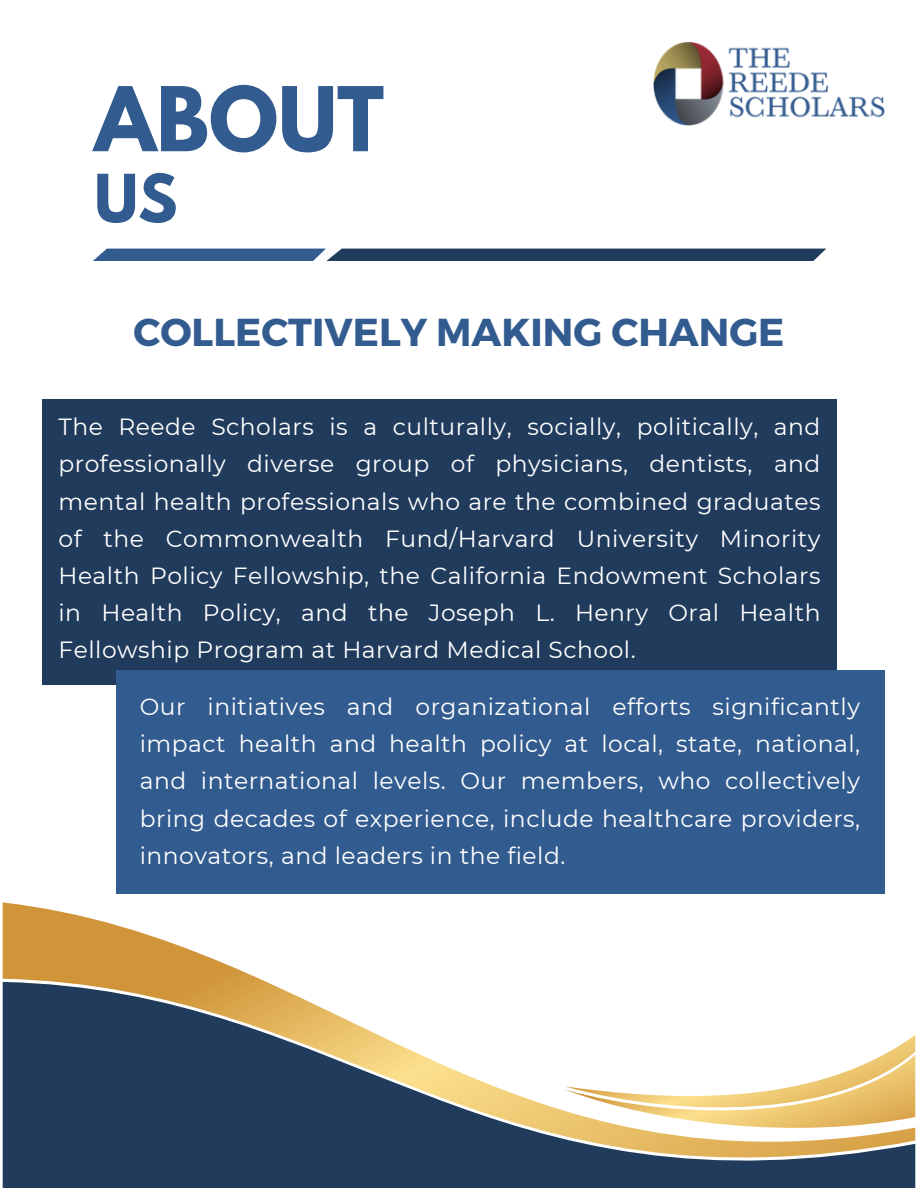
<style>
.page{position:relative;width:918px;height:1188px;background:#fff}
.page>*{position:absolute;margin:0;border:0;box-sizing:border-box;transform-origin:0 0}
.t1{font:700 79.05px "League Spartan";color:#325b8f}
.t2{font:700 58.65px "League Spartan";color:#325b8f}
.t3{font:700 38.85px "Montserrat";color:#325b8f}
.t4{font:23.4px/37.2px "Montserrat";letter-spacing:.02em;color:#fff;text-align:justify}
</style>
<div class="page">
<div style="left:42px;top:400px;width:795px;height:285px;background:#213b5d"></div>
<div style="left:116px;top:671px;width:768px;height:223px;background:#325b8f"></div>
<svg style="left:3px;top:902px;width:264px;height:80px;fill:#d09539"></svg>
<svg style="left:3px;top:982px;width:912px;height:206px;fill:#213b5d"></svg>
<svg style="left:564px;top:1035px;width:351px;height:105px"></svg>
<svg style="left:93px;top:249px;width:733px;height:12px;background:#2e4c72"></svg>
<img style="left:654px;top:42px;width:231px;height:84px">
<p class="t1" style="left:94px;top:80px;width:291px">ABOUT</p>
<h1 class="t2" style="left:94px;top:169px;width:85px">US</h1>
<h3 class="t3" style="left:133px;top:307px;width:653px">COLLECTIVELY MAKING CHANGE</h3>
<h2 class="t4" style="left:59px;top:408px;width:764px">The Reede Scholars is a culturally, socially, politically, and professionally diverse group of physicians, dentists, and mental health professionals who are the combined graduates of the Commonwealth Fund/Harvard University Minority Health Policy Fellowship, the California Endowment Scholars in Health Policy, and the Joseph L. Henry Oral Health Fellowship Program at Harvard Medical School.</h2>
<p class="t4" style="left:140px;top:688px;width:722px">Our initiatives and organizational efforts significantly impact health and health policy at local, state, national, and international levels. Our members, who collectively bring decades of experience, include healthcare providers, innovators, and leaders in the field.</p>
</div>
